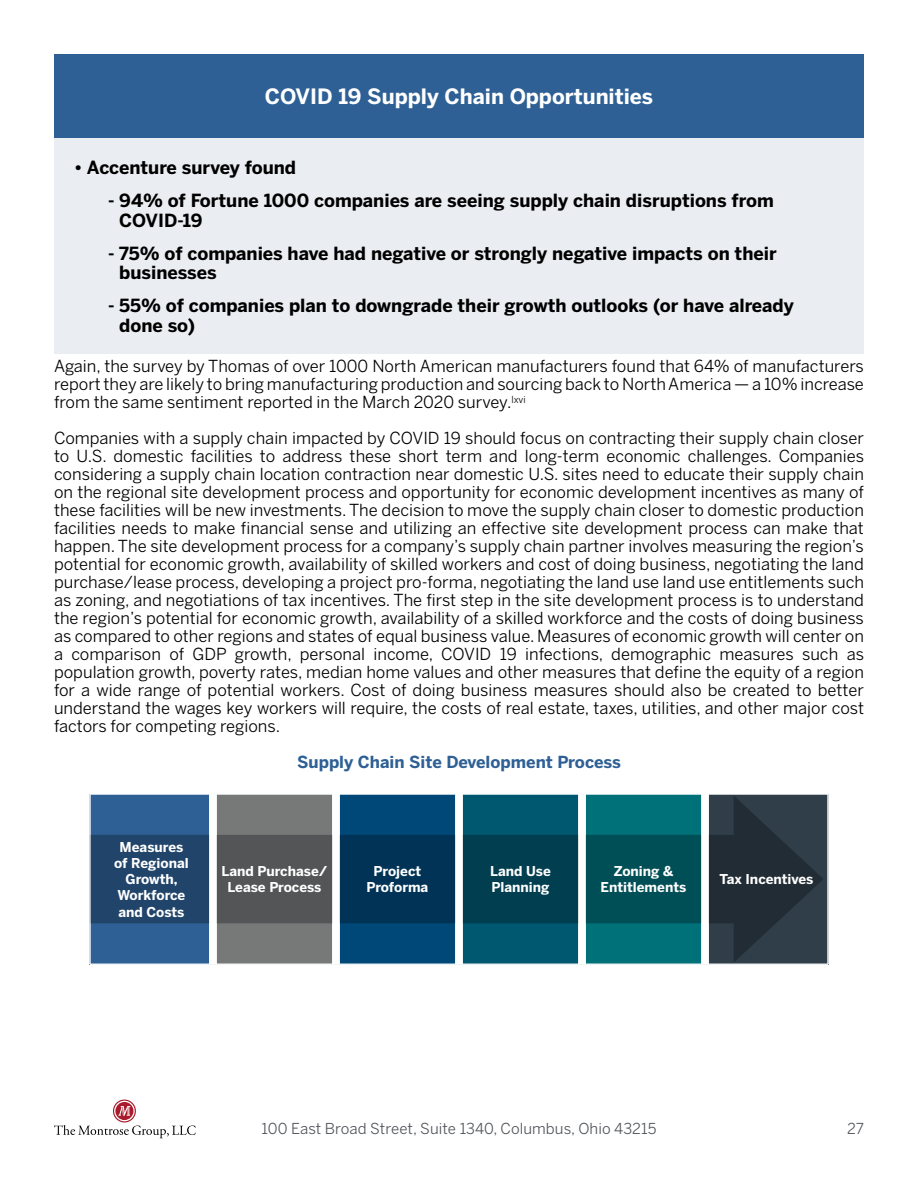
<style>
.page{position:relative;width:918px;height:1188px;background:#fff}
.page>*{position:absolute;margin:0;border:0;box-sizing:border-box;transform-origin:0 0}
.t1{font:700 21px "Benton Sans";color:#fff}
.t2{font:700 18px/19.5px "Benton Sans";color:#000}
.t3{font:16.5px/18px "Benton Sans";color:#000;text-align:justify}
.t4{font:700 16.5px "Benton Sans";color:#2e6095}
.t5{font:15px "Benton Sans";letter-spacing:.005em;color:#52555b}
.t6{font:700 13.5px/16.2px "Benton Sans";color:#fff;text-align:center}
</style>
<div class="page">
<svg style="left:54px;top:1125px;width:142px;height:13px"></svg>
<div style="left:115px;top:1102px;width:18px;height:18px;background:#a91a2d;border-radius:50%"></div>
<div style="left:113px;top:1100px;width:23px;height:23px;border:1px solid #a91a2d;border-radius:50%"></div>
<svg style="left:118px;top:1106px;width:12px;height:10px"></svg>
<div style="left:54px;top:54px;width:810px;height:84px;background:#2e6095"></div>
<div style="left:54px;top:138px;width:810px;height:216px;background:#eaedf1"></div>
<div style="left:90px;top:794px;width:123px;height:170px;background:#2e6095"></div>
<div style="left:213px;top:794px;width:123px;height:170px;background:#777878"></div>
<div style="left:336px;top:794px;width:123px;height:170px;background:#004877"></div>
<div style="left:459px;top:794px;width:123px;height:170px;background:#005870"></div>
<div style="left:582px;top:794px;width:123px;height:170px;background:#007079"></div>
<div style="left:705px;top:794px;width:123px;height:170px;background:#303e49"></div>
<svg style="left:91px;top:835px;width:643px;height:88px;background:#174357"></svg>
<svg style="left:734px;top:796px;width:89px;height:166px"></svg>
<div style="left:209px;top:794px;width:8px;height:170px;background:#fff"></div>
<div style="left:332px;top:794px;width:8px;height:170px;background:#fff"></div>
<div style="left:455px;top:794px;width:8px;height:170px;background:#fff"></div>
<div style="left:578px;top:794px;width:8px;height:170px;background:#fff"></div>
<div style="left:701px;top:794px;width:8px;height:170px;background:#fff"></div>
<hr style="left:90px;top:794px;width:123px;height:1px;background:#fff">
<hr style="left:90px;top:794px;width:1px;height:170px;background:#fff">
<hr style="left:213px;top:794px;width:123px;height:1px;background:#fff">
<hr style="left:336px;top:794px;width:123px;height:1px;background:#fff">
<hr style="left:459px;top:794px;width:123px;height:1px;background:#fff">
<hr style="left:582px;top:794px;width:123px;height:1px;background:#fff">
<hr style="left:705px;top:794px;width:123px;height:1px;background:#fff">
<p class="t1" style="left:265px;top:84px;width:390px">COVID 19 Supply Chain Opportunities</p>
<p class="t2" style="left:74px;top:158px;width:223px">• Accenture survey found</p>
<p class="t2" style="left:119px;top:191px;width:656px;text-indent:-11px">- 94% of Fortune 1000 companies are seeing supply chain disruptions from<br>COVID-19</p>
<p class="t2" style="left:119px;top:243px;width:659px;text-indent:-11px">- 75% of companies have had negative or strongly negative impacts on their businesses</p>
<p class="t2" style="left:119px;top:296px;width:676px;text-indent:-11px">- 55% of companies plan to downgrade their growth outlooks (or have already done so)</p>
<p class="t3" style="left:54px;top:357px;width:811px">Again, the survey by Thomas of over 1000 North American manufacturers found that 64% of manufacturers report they are likely to bring manufacturing production and sourcing back to North America — a 10% increase from the same sentiment reported in the March 2020 survey.<sup>lxvi</sup></p>
<p class="t3" style="left:54px;top:429px;width:812px">Companies with a supply chain impacted by COVID 19 should focus on contracting their supply chain closer to U.S. domestic facilities to address these short term and long-term economic challenges. Companies considering a supply chain location contraction near domestic U.S. sites need to educate their supply chain on the regional site development process and opportunity for economic development incentives as many of these facilities will be new investments. The decision to move the supply chain closer to domestic production facilities needs to make financial sense and utilizing an effective site development process can make that happen. The site development process for a company’s supply chain partner involves measuring the region’s potential for economic growth, availability of skilled workers and cost of doing business, negotiating the land purchase/lease process, developing a project pro-forma, negotiating the land use land use entitlements such as zoning, and negotiations of tax incentives. The first step in the site development process is to understand the region’s potential for economic growth, availability of a skilled workforce and the costs of doing business as compared to other regions and states of equal business value. Measures of economic growth will center on a comparison of GDP growth, personal income, COVID 19 infections, demographic measures such as population growth, poverty rates, median home values and other measures that define the equity of a region for a wide range of potential workers. Cost of doing business measures should also be created to better understand the wages key workers will require, the costs of real estate, taxes, utilities, and other major cost factors for competing regions.</p>
<p class="t4" style="left:297px;top:752px;width:325px">Supply Chain Site Development Process</p>
<p class="t6" style="left:114px;top:839px;width:76px">Measures of Regional<br>Growth,<br>Workforce and Costs</p>
<p class="t6" style="left:221px;top:863px;width:108px">Land Purchase/<br>Lease Process</p>
<p class="t6" style="left:366px;top:863px;width:63px">Project<br>Proforma</p>
<p class="t6" style="left:490px;top:863px;width:62px;text-align:left">Land Use<br>Planning</p>
<p class="t6" style="left:601px;top:863px;width:87px">Zoning &amp;<br>Entitlements</p>
<p class="t6" style="left:720px;top:871px;width:95px">Tax Incentives</p>
<p class="t5" style="left:262px;top:1120px;width:396px">100 East Broad Street, Suite 1340, Columbus, Ohio 43215</p>
<p class="t5" style="left:847px;top:1120px;width:18px">27</p>
</div>
